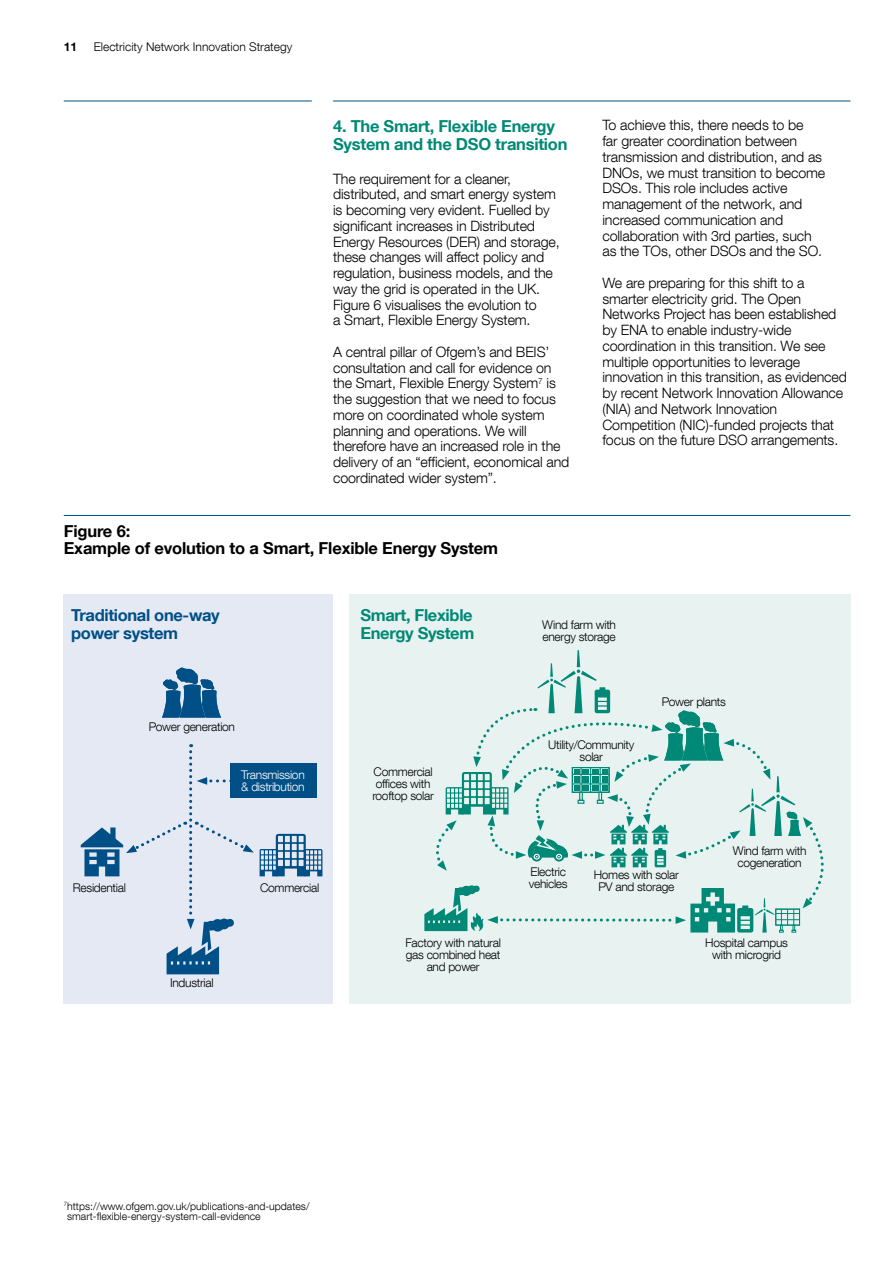
<style>
.page{position:relative;width:893px;height:1263px;background:#fff}
.page>*{position:absolute;margin:0;border:0;box-sizing:border-box;transform-origin:0 0}
.t1{font:700 16.5px/18px "Helvetica Neue LT Com";letter-spacing:-.015em;color:#008976}
.t2{font:700 16.5px/16.5px "Helvetica Neue LT Com";letter-spacing:-.01em;color:#000}
.t3{font:700 16.5px/18px "Helvetica Neue LT Com";letter-spacing:-.02em;color:#004f86}
.t4{font:300 14.25px/15.8px "Helvetica Neue LT Com";letter-spacing:-.01em;color:#000}
.t5{font:300 12px/12px "Helvetica Neue LT Com";letter-spacing:-.025em;color:#000;text-align:center}
.t6{font:300 12px "Helvetica Neue LT Com";color:#000}
.t7{font:300 12px/12px "Helvetica Neue LT Com";letter-spacing:-.025em;color:#fff}
.t8{font:700 12px "Helvetica Neue LT Com";color:#000}
.t9{font:300 10.5px/10.5px "Helvetica Neue LT Com";color:#000}
</style>
<div class="page">
<div style="left:64px;top:594px;width:269px;height:409px;background:#e4e9f3"></div>
<div style="left:349px;top:594px;width:501px;height:409px;background:#e8f3f1"></div>
<hr style="left:333px;top:101px;width:517px;height:1px;background:#004f86">
<hr style="left:64px;top:101px;width:248px;height:1px;background:#004f86">
<hr style="left:64px;top:515px;width:786px;height:1px;background:#004f86">
<svg style="left:162px;top:667px;width:59px;height:51px"></svg>
<svg style="left:81px;top:744px;width:173px;height:230px"></svg>
<svg style="left:260px;top:834px;width:62px;height:42px"></svg>
<div style="left:230px;top:764px;width:86px;height:34px;background:#004f86"></div>
<svg style="left:424px;top:650px;width:400px;height:282px"></svg>
<p class="t8" style="left:64px;top:39px;width:15px">11</p>
<p class="t6" style="left:94px;top:39px;width:200px">Electricity Network Innovation Strategy</p>
<p class="t1" style="left:333px;top:117px;width:236px">4. The Smart, Flexible Energy<br>System and the DSO transition</p>
<p class="t4" style="left:333px;top:170px;width:228px">The requirement for a cleaner, distributed, and smart energy system is becoming very evident. Fuelled by significant increases in Distributed Energy Resources (DER) and storage, these changes will affect policy and regulation, business models, and the way the grid is operated in the UK.<br>Figure 6 visualises the evolution to<br>a Smart, Flexible Energy System.</p>
<p class="t4" style="left:333px;top:344px;width:238px">A central pillar of Ofgem’s and BEIS’ consultation and call for evidence on the Smart, Flexible Energy System<sup>7</sup> is the suggestion that we need to focus more on coordinated whole system planning and operations. We will therefore have an increased role in the delivery of an “efficient, economical and coordinated wider system”.</p>
<p class="t2" style="left:64px;top:522px;width:436px">Figure 6:<br>Example of evolution to a Smart, Flexible Energy System</p>
<p class="t4" style="left:602px;top:117px;width:224px">To achieve this, there needs to be<br>far greater coordination between transmission and distribution, and as DNOs, we must transition to become DSOs. This role includes active management of the network, and increased communication and collaboration with 3rd parties, such as the TOs, other DSOs and the SO.</p>
<p class="t4" style="left:602px;top:275px;width:246px">We are preparing for this shift to a smarter electricity grid. The Open Networks Project has been established by ENA to enable industry-wide coordination in this transition. We see multiple opportunities to leverage innovation in this transition, as evidenced by recent Network Innovation Allowance (NIA) and Network Innovation Competition (NIC)-funded projects that focus on the future DSO arrangements.</p>
<p class="t3" style="left:71px;top:605px;width:150px">Traditional one-way power system</p>
<p class="t1" style="left:360px;top:605px;width:115px">Smart, Flexible<br>Energy System</p>
<p class="t5" style="left:149px;top:721px;width:88px">Power generation</p>
<p class="t7" style="left:241px;top:769px;width:65px">Transmission &amp; distribution</p>
<p class="t5" style="left:73px;top:881px;width:55px">Residential</p>
<p class="t5" style="left:260px;top:881px;width:61px">Commercial</p>
<p class="t5" style="left:170px;top:976px;width:45px">Industrial</p>
<p class="t5" style="left:372px;top:766px;width:63px;text-align:left">Commercial offices with rooftop solar</p>
<p class="t5" style="left:405px;top:937px;width:97px">Factory with natural gas combined heat and power</p>
<p class="t5" style="left:542px;top:619px;width:75px;text-align:left">Wind farm with energy storage</p>
<p class="t5" style="left:548px;top:738px;width:88px">Utility/Community solar</p>
<p class="t5" style="left:662px;top:696px;width:66px">Power plants</p>
<p class="t5" style="left:529px;top:865px;width:40px;text-align:left">Electric vehicles</p>
<p class="t5" style="left:594px;top:869px;width:87px">Homes with solar<br>PV and storage</p>
<p class="t5" style="left:733px;top:845px;width:75px">Wind farm with cogeneration</p>
<p class="t5" style="left:705px;top:937px;width:84px">Hospital campus with microgrid</p>
<p class="t9" style="left:67px;top:1201px;width:244px;text-indent:-3px"><sup>7</sup>https://www.ofgem.gov.uk/publications-and-updates/ smart-flexible-energy-system-call-evidence</p>
</div>
